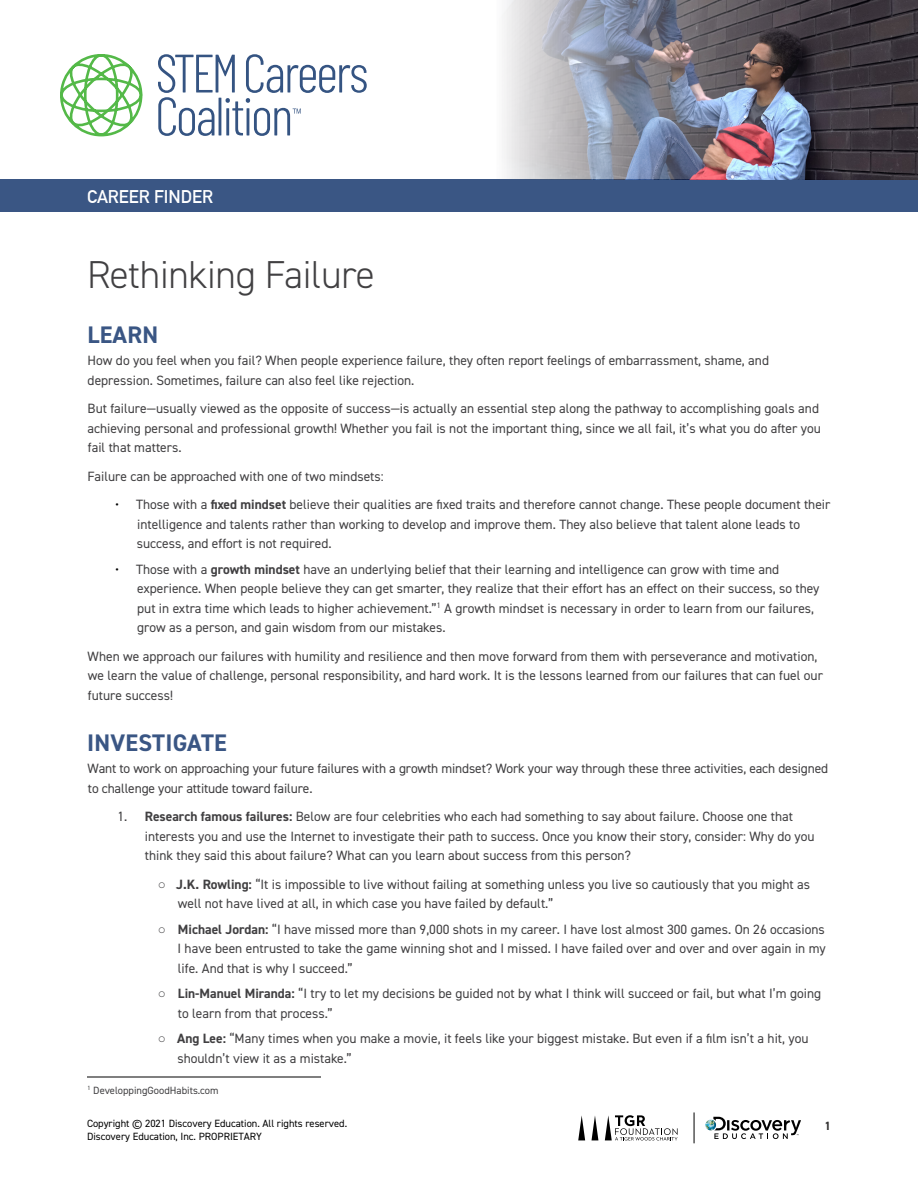
<style>
.page{position:relative;width:918px;height:1188px;background:#fff}
.page>*{position:absolute;margin:0;border:0;box-sizing:border-box;transform-origin:0 0}
.t1{font:300 39px "DIN2014";letter-spacing:-.01em;color:#414042}
.t2{font:700 24px "DIN2014";letter-spacing:.01em;color:#3a5684}
.t3{font:700 18px "DIN Alternate";color:#fff}
.t4{font:13.5px/19.5px "DIN2014";color:#414042}
.t5{font:700 12px "DIN2014";color:#343333}
.t6{font:10.5px/12.6px "DIN2014";color:#000}
.t7{font:10.5px "DIN2014";color:#414042}
.s1{color:#000}
.s2{font-weight:700}
.s3{font-family:"Arial"}
</style>
<div class="page">
<svg style="left:158px;top:54px;width:209px;height:82px"></svg>
<svg style="left:60px;top:54px;width:83px;height:82px"></svg>
<div style="left:0;top:179px;width:918px;height:33px;background:#3a5684"></div>
<img style="left:504px;top:0;width:414px;height:179px">
<svg style="left:592px;top:1116px;width:6px;height:24px"></svg>
<svg style="left:578px;top:1115px;width:7px;height:25px"></svg>
<svg style="left:605px;top:1115px;width:73px;height:26px"></svg>
<svg style="left:705px;top:1117px;width:96px;height:22px"></svg>
<hr style="left:694px;top:1112px;width:1px;height:31px;background:#000">
<hr style="left:87px;top:1077px;width:234px;height:1px;background:#000">
<h3 class="t3" style="left:87px;top:183px;width:128px">CAREER FINDER</h3>
<h1 class="t1" style="left:87px;top:251px;width:289px">Rethinking Failure</h1>
<h2 class="t2" style="left:87px;top:318px;width:72px">LEARN</h2>
<p class="t4" style="left:88px;top:351px;width:683px">How do you feel when you fail? When people experience failure, they often report feelings of embarrassment, shame, and depression. Sometimes, failure can also feel like rejection.</p>
<p class="t4" style="left:87px;top:399px;width:735px">But failure—usually viewed as the opposite of success—is actually an essential step along the pathway to accomplishing goals and achieving personal and professional growth! Whether you fail is not the important thing, since we all fail, it’s what you do after you fail that matters.</p>
<p class="t4" style="left:88px;top:466px;width:298px">Failure can be approached with one of two mindsets:</p>
<p class="t4" style="left:137px;top:495px;width:695px;text-indent:-22px"><span class="s1">•</span> Those with a <span class="s2">fixed mindset</span> believe their qualities are fixed traits and therefore cannot change. These people document their intelligence and talents rather than working to develop and improve them. They also believe that talent alone leads to success, and effort is not required.</p>
<p class="t4" style="left:137px;top:559px;width:684px;text-indent:-22px"><span class="s1">•</span> Those with a <span class="s2">growth mindset</span> have an underlying belief that their learning and intelligence can grow with time and experience. When people believe they can get smarter, they realize that their effort has an effect on their success, so they put in extra time which leads to higher achievement.”<sup>1</sup> A growth mindset is necessary in order to learn from our failures, grow as a person, and gain wisdom from our mistakes.</p>
<p class="t4" style="left:88px;top:646px;width:737px">When we approach our failures with humility and resilience and then move forward from them with perseverance and motivation, we learn the value of challenge, personal responsibility, and hard work. It is the lessons learned from our failures that can fuel our future success!</p>
<h2 class="t2" style="left:87px;top:726px;width:141px">INVESTIGATE</h2>
<p class="t4" style="left:88px;top:759px;width:742px">Want to work on approaching your future failures with a growth mindset? Work your way through these three activities, each designed to challenge your attitude toward failure.</p>
<p class="t4" style="left:145px;top:807px;width:671px;text-indent:-27px">1. <span class="s2">Research famous failures:</span> Below are four celebrities who each had something to say about failure. Choose one that interests you and use the Internet to investigate their path to success. Once you know their story, consider: Why do you think they said this about failure? What can you learn about success from this person?</p>
<p class="t4" style="left:178px;top:874px;width:634px;text-indent:-20px"><span class="s3">○</span> <span class="s2">J.K. Rowling:</span> “It is impossible to live without failing at something unless you live so cautiously that you might as well not have lived at all, in which case you have failed by default.”</p>
<p class="t4" style="left:178px;top:919px;width:650px;text-align:justify;text-indent:-20px"><span class="s3">○</span> <span class="s2">Michael Jordan:</span> “I have missed more than 9,000 shots in my career. I have lost almost 300 games. On 26 occasions I have been entrusted to take the game winning shot and I missed. I have failed over and over and over again in my life. And that is why I succeed.”</p>
<p class="t4" style="left:178px;top:984px;width:645px;text-indent:-20px"><span class="s3">○</span> <span class="s2">Lin-Manuel Miranda:</span> “I try to let my decisions be guided not by what I think will succeed or fail, but what I’m going to learn from that process.”</p>
<p class="t4" style="left:177px;top:1029px;width:633px;text-indent:-20px"><span class="s3">○</span> <span class="s2">Ang Lee:</span> “Many times when you make a movie, it feels like your biggest mistake. But even if a film isn’t a hit, you shouldn’t view it as a mistake.”</p>
<p class="t7" style="left:88px;top:1083px;width:132px"><sup>1</sup> DeveloppingGoodHabits.com</p>
<p class="t6" style="left:87px;top:1117px;width:262px">Copyright © 2021 Discovery Education. All rights reserved.<br>Discovery Education, Inc. PROPRIETARY</p>
<p class="t5" style="left:825px;top:1118px;width:8px">1</p>
</div>
